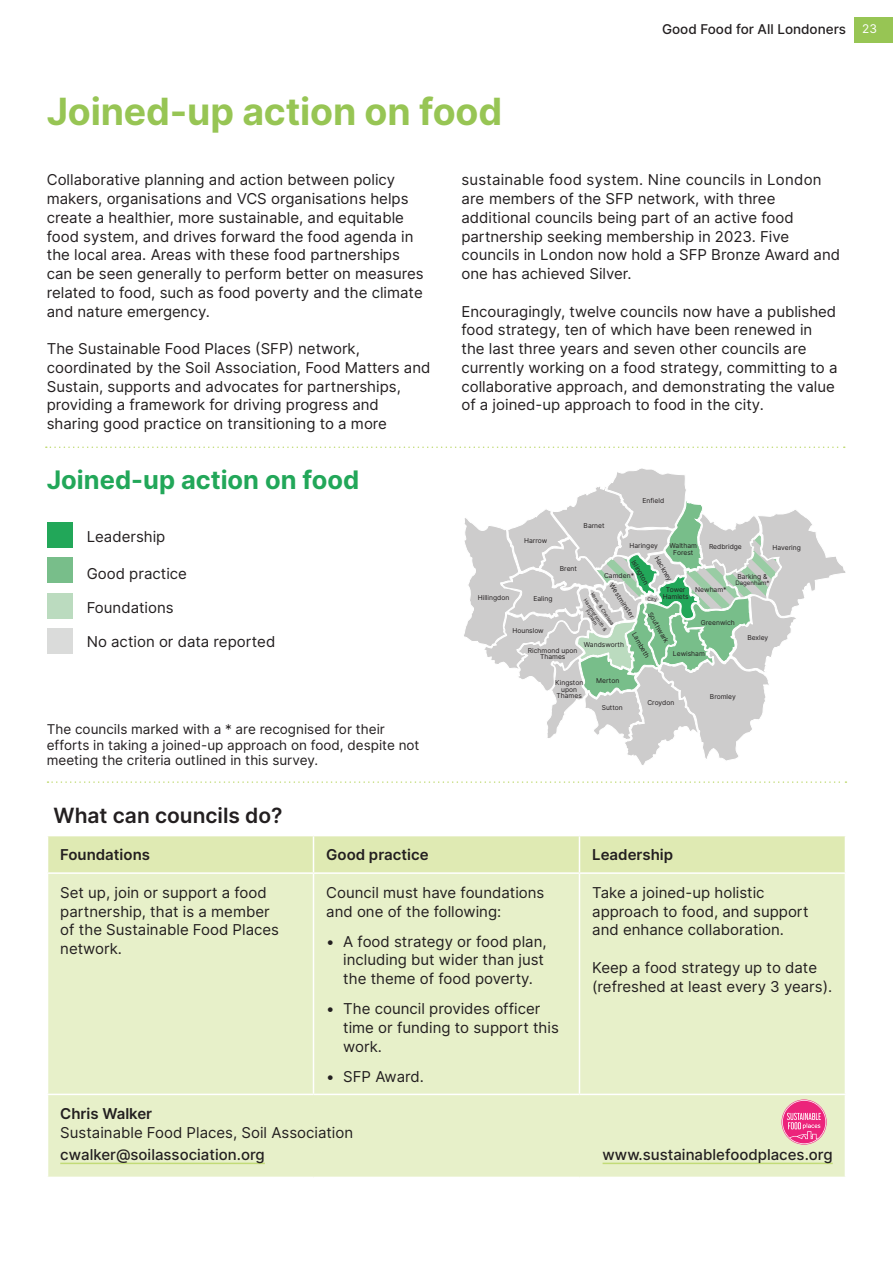
<style>
.page{position:relative;width:893px;height:1263px;background:#fff}
.page>*{position:absolute;margin:0;border:0;box-sizing:border-box;transform-origin:0 0}
.t1{font:700 37.5px "Inter";letter-spacing:-.005em;color:#97c554}
.t2{font:700 25.5px "Inter";color:#22a759}
.t3{font:600 21px "Inter";color:#231f20}
.t4{font:15px/18.8px "Inter";color:#231f20}
.t5{font:500 15px "Inter";color:#231f20}
.t6{font:600 15px "Inter";color:#231f20}
.t7{font:13.5px/15.6px "Inter";color:#231f20}
.t8{font:500 13.5px "Inter";color:#231f20}
.t9{font:12px "Inter";color:#fff}
.t10{font:6.75px/6.8px "Inter";color:#231f20;text-align:center}
.t11{font:6.15px "Inter";color:#231f20}
.t12{font:5.1px/4.2px "Inter";color:#231f20;text-align:center}
</style>
<div class="page">
<svg style="left:46px;top:446px;width:799px;height:2px"></svg>
<svg style="left:48px;top:781px;width:798px;height:2px"></svg>
<div style="left:48px;top:836px;width:797px;height:36px;background:#dfeab3"></div>
<div style="left:48px;top:874px;width:797px;height:303px;background:#e7f0c9"></div>
<hr style="left:47px;top:1094px;width:266px;height:1px;background:#fff">
<hr style="left:313px;top:1094px;width:266px;height:1px;background:#fff">
<hr style="left:579px;top:1094px;width:267px;height:1px;background:#fff">
<hr style="left:313px;top:836px;width:1px;height:36px;background:#fff">
<hr style="left:579px;top:836px;width:1px;height:36px;background:#fff">
<hr style="left:313px;top:874px;width:1px;height:220px;background:#fff">
<hr style="left:579px;top:874px;width:1px;height:220px;background:#fff">
<hr style="left:60px;top:1163px;width:205px;height:1px;background:#c2db77">
<hr style="left:603px;top:1163px;width:230px;height:1px;background:#c2db77">
<div style="left:47px;top:522px;width:25px;height:26px;background:#22a759"></div>
<div style="left:47px;top:558px;width:25px;height:25px;background:#78be8a"></div>
<div style="left:47px;top:593px;width:25px;height:25px;background:#bbdbbf"></div>
<div style="left:47px;top:628px;width:25px;height:26px;background:#dadbda"></div>
<svg style="left:781px;top:1099px;width:46px;height:46px;background:#ed77a2"></svg>
<svg style="left:464px;top:468px;width:382px;height:297px"></svg>
<div style="left:855px;top:17px;width:38px;height:26px;background:#97c554"></div>
<p class="t8" style="left:662px;top:19px;width:186px">Good Food for All Londoners</p>
<p class="t9" style="left:862px;top:20px;width:16px">23</p>
<h1 class="t1" style="left:47px;top:84px;width:457px">Joined-up action on food</h1>
<p class="t4" style="left:47px;top:170px;width:378px">Collaborative planning and action between policy makers, organisations and VCS organisations helps create a healthier, more sustainable, and equitable food system, and drives forward the food agenda in the local area. Areas with these food partnerships can be seen generally to perform better on measures related to food, such as food poverty and the climate and nature emergency.</p>
<p class="t4" style="left:47px;top:339px;width:385px">The Sustainable Food Places (SFP) network, coordinated by the Soil Association, Food Matters and Sustain, supports and advocates for partnerships, providing a framework for driving progress and sharing good practice on transitioning to a more</p>
<h2 class="t2" style="left:47px;top:461px;width:314px">Joined-up action on food</h2>
<p class="t4" style="left:87px;top:526px;width:80px">Leadership</p>
<p class="t4" style="left:87px;top:564px;width:102px">Good practice</p>
<p class="t4" style="left:87px;top:598px;width:89px">Foundations</p>
<p class="t4" style="left:87px;top:631px;width:190px">No action or data reported</p>
<p class="t7" style="left:47px;top:721px;width:374px">The councils marked with a * are recognised for their efforts in taking a joined-up approach on food, despite not meeting the criteria outlined in this survey.</p>
<p class="t4" style="left:461px;top:170px;width:380px">sustainable food system. Nine councils in London are members of the SFP network, with three additional councils being part of an active food partnership seeking membership in 2023. Five councils in London now hold a SFP Bronze Award and one has achieved Silver.</p>
<p class="t4" style="left:461px;top:301px;width:378px">Encouragingly, twelve councils now have a published food strategy, ten of which have been renewed in the last three years and seven other councils are currently working on a food strategy, committing to a collaborative approach, and demonstrating the value of a joined-up approach to food in the city.</p>
<p class="t10" style="left:642px;top:497px;width:23px">Enfield</p>
<p class="t10" style="left:629px;top:542px;width:30px">Haringey</p>
<p class="t10" style="left:669px;top:542px;width:29px">Waltham<br>Forest</p>
<p class="t10" style="left:709px;top:543px;width:34px">Redbridge</p>
<p class="t10" style="left:737px;top:573px;width:32px">Barking &amp;</p>
<p class="t11" style="left:735px;top:578px;width:36px">Dagenham*</p>
<p class="t10" style="left:584px;top:522px;width:23px">Barnet</p>
<p class="t10" style="left:524px;top:537px;width:25px">Harrow</p>
<p class="t10" style="left:773px;top:544px;width:30px">Havering</p>
<p class="t10" style="left:660px;top:555px;width:29px;rotate:60deg">Hackney</p>
<p class="t10" style="left:636px;top:559px;width:28px;rotate:60deg">Islington</p>
<p class="t10" style="left:560px;top:565px;width:19px">Brent</p>
<p class="t10" style="left:604px;top:572px;width:31px">Camden*</p>
<p class="t10" style="left:614px;top:582px;width:41px;rotate:57deg">Westminster</p>
<p class="t10" style="left:663px;top:586px;width:28px">Tower<br>Hamlets</p>
<p class="t10" style="left:695px;top:586px;width:33px">Newham*</p>
<p class="t10" style="left:701px;top:619px;width:36px">Greenwich</p>
<p class="t12" style="left:594px;top:591px;width:40px;rotate:57deg">Kens. &amp; Chelsea</p>
<p class="t10" style="left:478px;top:594px;width:33px">Hillingdon</p>
<p class="t10" style="left:533px;top:595px;width:21px">Ealing</p>
<p class="t12" style="left:647px;top:597px;width:11px">City</p>
<p class="t12" style="left:587px;top:598px;width:39px;rotate:57deg">Hammersmith &amp;<br>Fulham</p>
<p class="t10" style="left:653px;top:611px;width:36px;rotate:60deg">Southwark</p>
<p class="t10" style="left:512px;top:627px;width:33px">Hounslow</p>
<p class="t10" style="left:637px;top:631px;width:30px;rotate:60deg">Lambeth</p>
<p class="t10" style="left:747px;top:634px;width:23px">Bexley</p>
<p class="t10" style="left:584px;top:641px;width:42px">Wandsworth</p>
<p class="t10" style="left:528px;top:647px;width:51px">Richmond upon<br>Thames</p>
<p class="t10" style="left:555px;top:679px;width:30px">Kingston upon<br>Thames</p>
<p class="t10" style="left:673px;top:650px;width:33px">Lewisham</p>
<p class="t10" style="left:596px;top:677px;width:25px">Merton</p>
<p class="t10" style="left:602px;top:704px;width:23px">Sutton</p>
<p class="t10" style="left:710px;top:693px;width:27px">Bromley</p>
<p class="t10" style="left:647px;top:699px;width:28px">Croydon</p>
<h3 class="t3" style="left:54px;top:800px;width:231px">What can councils do?</h3>
<p class="t6" style="left:60px;top:844px;width:91px">Foundations</p>
<p class="t6" style="left:326px;top:844px;width:104px">Good practice</p>
<p class="t6" style="left:592px;top:844px;width:83px">Leadership</p>
<p class="t4" style="left:60px;top:883px;width:220px">Set up, join or support a food partnership, that is a member of the Sustainable Food Places network.</p>
<p class="t4" style="left:326px;top:883px;width:220px">Council must have foundations and one of the following:</p>
<p class="t4" style="left:592px;top:883px;width:218px">Take a joined-up holistic approach to food, and support and enhance collaboration.</p>
<p class="t4" style="left:592px;top:958px;width:242px">Keep a food strategy up to date (refreshed at least every 3 years).</p>
<p class="t4" style="left:343px;top:931px;width:205px;text-indent:-17px">• A food strategy or food plan, including but wider than just the theme of food poverty.</p>
<p class="t4" style="left:343px;top:999px;width:217px;text-indent:-17px">• The council provides officer time or funding to support this work.</p>
<p class="t4" style="left:326px;top:1066px;width:99px">• SFP Award.</p>
<p class="t6" style="left:60px;top:1103px;width:93px">Chris Walker</p>
<p class="t4" style="left:60px;top:1123px;width:294px">Sustainable Food Places, Soil Association</p>
<p class="t5" style="left:60px;top:1144px;width:206px">cwalker@soilassociation.org</p>
<p class="t5" style="left:603px;top:1144px;width:232px">www.sustainablefoodplaces.org</p>
</div>
